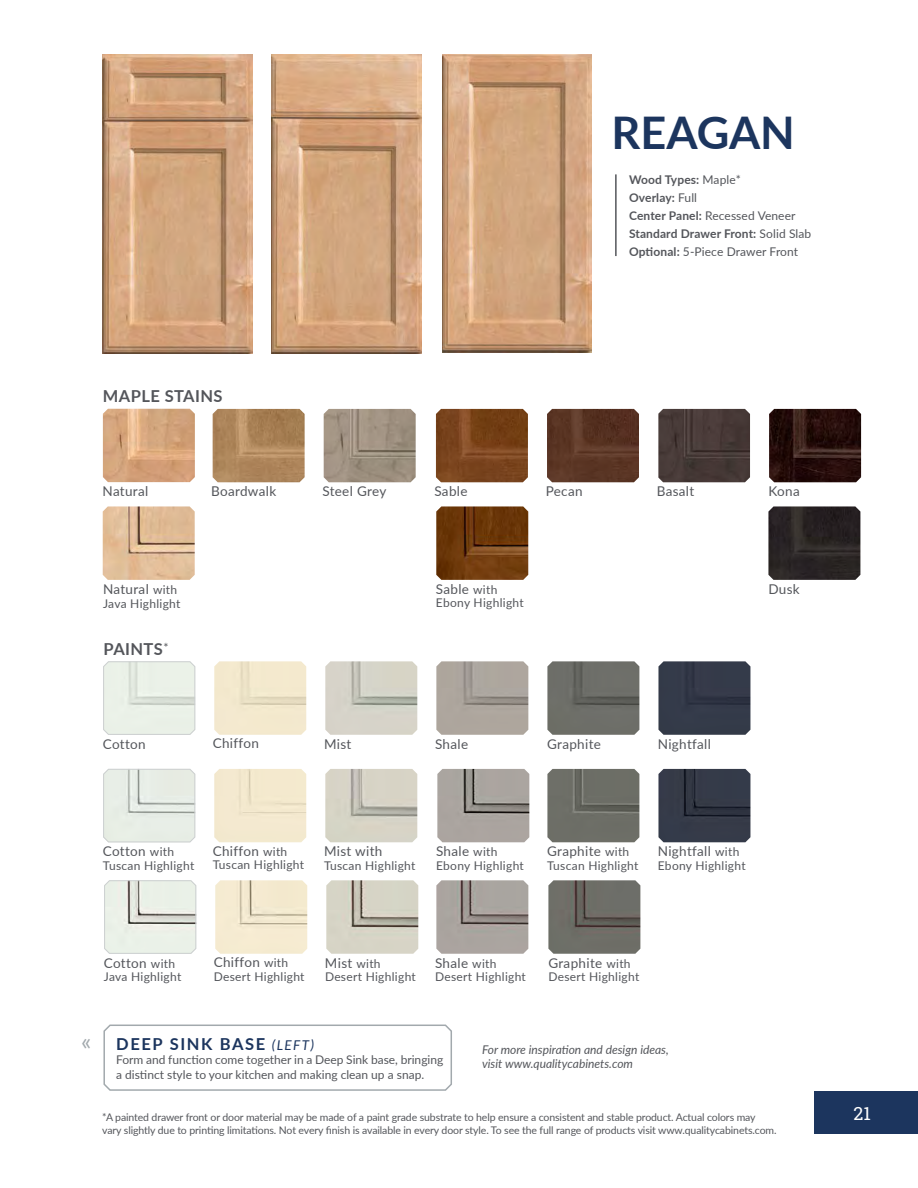
<style>
.page{position:relative;width:918px;height:1188px;background:#fff}
.page>*{position:absolute;margin:0;border:0;box-sizing:border-box;transform-origin:0 0}
.t1{font:700 45px "Lato";color:#1c355e}
.t2{font:24px "Lato";color:#a2a9ad}
.t3{font:18px "Roboto Slab";color:#fff}
.t4{font:700 16.5px "Lato";letter-spacing:.025em;color:#54565b}
.t5{font:700 16.5px "Lato";letter-spacing:.1em;color:#1c355e}
.t6{font:13.5px "Lato";letter-spacing:.025em;color:#54565b}
.t7{font:12px "Lato";letter-spacing:.02em;color:#54565b}
.t8{font:700 12px/18px "Lato";letter-spacing:.01em;color:#54565b}
.t9{font:12px/14.4px "Lato";color:#54565b}
.t10{font:italic 12px/14.4px "Lato";color:#54565b}
.t11{font:10.5px/12.6px "Lato";letter-spacing:-.01em;color:#54565b}
.s1{font-weight:400}
.s2{font-size:12px}
.s3{font-weight:400;font-style:italic;font-size:13.5px}
</style>
<div class="page">
<img style="left:436px;top:880px;width:92px;height:74px">
<div style="left:814px;top:1092px;width:104px;height:42px;background:#1c355e"></div>
<img style="left:103px;top:54px;width:149px;height:300px">
<img style="left:272px;top:54px;width:150px;height:300px">
<img style="left:443px;top:54px;width:149px;height:299px">
<img style="left:105px;top:663px;width:88px;height:70px">
<div style="left:103px;top:661px;width:92px;height:74px;border:1px solid #cccfd0;border-radius:5px"></div>
<img style="left:214px;top:661px;width:92px;height:74px">
<img style="left:325px;top:661px;width:92px;height:74px">
<img style="left:436px;top:661px;width:92px;height:74px">
<img style="left:547px;top:661px;width:92px;height:74px">
<img style="left:658px;top:661px;width:92px;height:74px">
<img style="left:105px;top:771px;width:88px;height:69px">
<div style="left:103px;top:769px;width:92px;height:73px;border:1px solid #cccfd0;border-radius:5px"></div>
<div style="left:214px;top:769px;width:92px;height:73px;background:#f4e9ce"></div>
<img style="left:325px;top:769px;width:92px;height:73px">
<img style="left:547px;top:769px;width:92px;height:73px">
<img style="left:658px;top:769px;width:92px;height:73px">
<img style="left:106px;top:882px;width:88px;height:70px">
<div style="left:104px;top:880px;width:92px;height:74px;border:1px solid #cccfd0;border-radius:5px"></div>
<img style="left:215px;top:880px;width:92px;height:74px">
<img style="left:326px;top:880px;width:92px;height:74px">
<img style="left:548px;top:880px;width:92px;height:74px">
<img style="left:437px;top:769px;width:92px;height:73px">
<svg style="left:103px;top:1024px;width:349px;height:67px"></svg>
<hr style="left:615px;top:174px;width:2px;height:82px;background:#54565b">
<img style="left:103px;top:409px;width:92px;height:73px">
<img style="left:436px;top:409px;width:92px;height:73px">
<img style="left:658px;top:409px;width:92px;height:73px">
<img style="left:769px;top:409px;width:92px;height:73px">
<img style="left:768px;top:506px;width:92px;height:74px">
<img style="left:213px;top:409px;width:92px;height:73px">
<img style="left:324px;top:409px;width:92px;height:73px">
<img style="left:103px;top:506px;width:92px;height:74px">
<img style="left:436px;top:506px;width:92px;height:74px">
<img style="left:547px;top:409px;width:92px;height:73px">
<h1 class="t1" style="left:612px;top:100px;width:185px">REAGAN</h1>
<p class="t8" style="left:629px;top:170px;width:184px">Wood Types: <span class="s1">Maple*<br></span>Overlay: <span class="s1">Full<br></span>Center Panel: <span class="s1">Recessed Veneer<br></span>Standard Drawer Front: <span class="s1">Solid Slab<br></span>Optional: <span class="s1">5-Piece Drawer Front</span></p>
<h3 class="t4" style="left:103px;top:383px;width:121px">MAPLE STAINS</h3>
<p class="t6" style="left:103px;top:481px;width:47px">Natural</p>
<p class="t6" style="left:434px;top:481px;width:35px">Sable</p>
<p class="t6" style="left:657px;top:482px;width:39px">Basalt</p>
<p class="t6" style="left:768px;top:482px;width:33px">Kona</p>
<p class="t6" style="left:211px;top:481px;width:67px">Boardwalk</p>
<p class="t6" style="left:322px;top:482px;width:66px">Steel Grey</p>
<p class="t6" style="left:546px;top:482px;width:38px">Pecan</p>
<p class="t6" style="left:103px;top:579px;width:76px">Natural <span class="s2">with</span></p>
<p class="t7" style="left:103px;top:595px;width:79px">Java Highlight</p>
<h3 class="t4" style="left:104px;top:637px;width:66px">PAINTS<sup>*</sup></h3>
<p class="t6" style="left:436px;top:579px;width:63px">Sable <span class="s2">with</span></p>
<p class="t7" style="left:436px;top:594px;width:89px">Ebony Highlight</p>
<p class="t6" style="left:103px;top:734px;width:44px">Cotton</p>
<p class="t6" style="left:213px;top:734px;width:48px">Chiffon</p>
<p class="t6" style="left:324px;top:734px;width:29px">Mist</p>
<p class="t6" style="left:435px;top:734px;width:35px">Shale</p>
<p class="t6" style="left:547px;top:734px;width:55px">Graphite</p>
<p class="t6" style="left:658px;top:734px;width:55px">Nightfall</p>
<p class="t6" style="left:768px;top:579px;width:33px">Dusk</p>
<p class="t6" style="left:103px;top:842px;width:73px">Cotton <span class="s2">with</span></p>
<p class="t7" style="left:103px;top:857px;width:93px">Tuscan Highlight</p>
<p class="t6" style="left:213px;top:841px;width:76px">Chiffon <span class="s2">with</span></p>
<p class="t7" style="left:213px;top:856px;width:93px">Tuscan Highlight</p>
<p class="t6" style="left:324px;top:842px;width:60px">Mist with</p>
<p class="t7" style="left:324px;top:857px;width:93px">Tuscan Highlight</p>
<p class="t6" style="left:436px;top:842px;width:63px">Shale <span class="s2">with</span></p>
<p class="t7" style="left:436px;top:857px;width:89px">Ebony Highlight</p>
<p class="t6" style="left:547px;top:842px;width:84px">Graphite <span class="s2">with</span></p>
<p class="t7" style="left:547px;top:857px;width:93px">Tuscan Highlight</p>
<p class="t6" style="left:658px;top:842px;width:83px">Nightfall <span class="s2">with</span></p>
<p class="t7" style="left:658px;top:857px;width:89px">Ebony Highlight</p>
<p class="t6" style="left:104px;top:953px;width:73px">Cotton <span class="s2">with</span></p>
<p class="t7" style="left:104px;top:968px;width:79px">Java Highlight</p>
<p class="t6" style="left:214px;top:953px;width:76px">Chiffon <span class="s2">with</span></p>
<p class="t7" style="left:214px;top:968px;width:92px">Desert Highlight</p>
<p class="t6" style="left:325px;top:953px;width:57px">Mist <span class="s2">with</span></p>
<p class="t7" style="left:325px;top:968px;width:92px">Desert Highlight</p>
<p class="t6" style="left:435px;top:953px;width:63px">Shale <span class="s2">with</span></p>
<p class="t7" style="left:435px;top:968px;width:92px">Desert Highlight</p>
<p class="t6" style="left:548px;top:953px;width:84px">Graphite <span class="s2">with</span></p>
<p class="t7" style="left:548px;top:968px;width:92px">Desert Highlight</p>
<h2 class="t2" style="left:81px;top:1024px;width:12px">«</h2>
<h3 class="t5" style="left:116px;top:1032px;width:199px">DEEP SINK BASE <span class="s3">(LEFT)</span></h3>
<p class="t9" style="left:116px;top:1052px;width:329px">Form and function come together in a Deep Sink base, bringing a distinct style to your kitchen and making clean up a snap.</p>
<p class="t10" style="left:482px;top:1042px;width:188px">For more inspiration and design ideas, visit www.qualitycabinets.com</p>
<p class="t11" style="left:102px;top:1111px;width:676px">*A painted drawer front or door material may be made of a paint grade substrate to help ensure a consistent and stable product. Actual colors may vary slightly due to printing limitations. Not every finish is available in every door style. To see the full range of products visit www.qualitycabinets.com.</p>
<h3 class="t3" style="left:854px;top:1101px;width:19px">21</h3>
</div>
